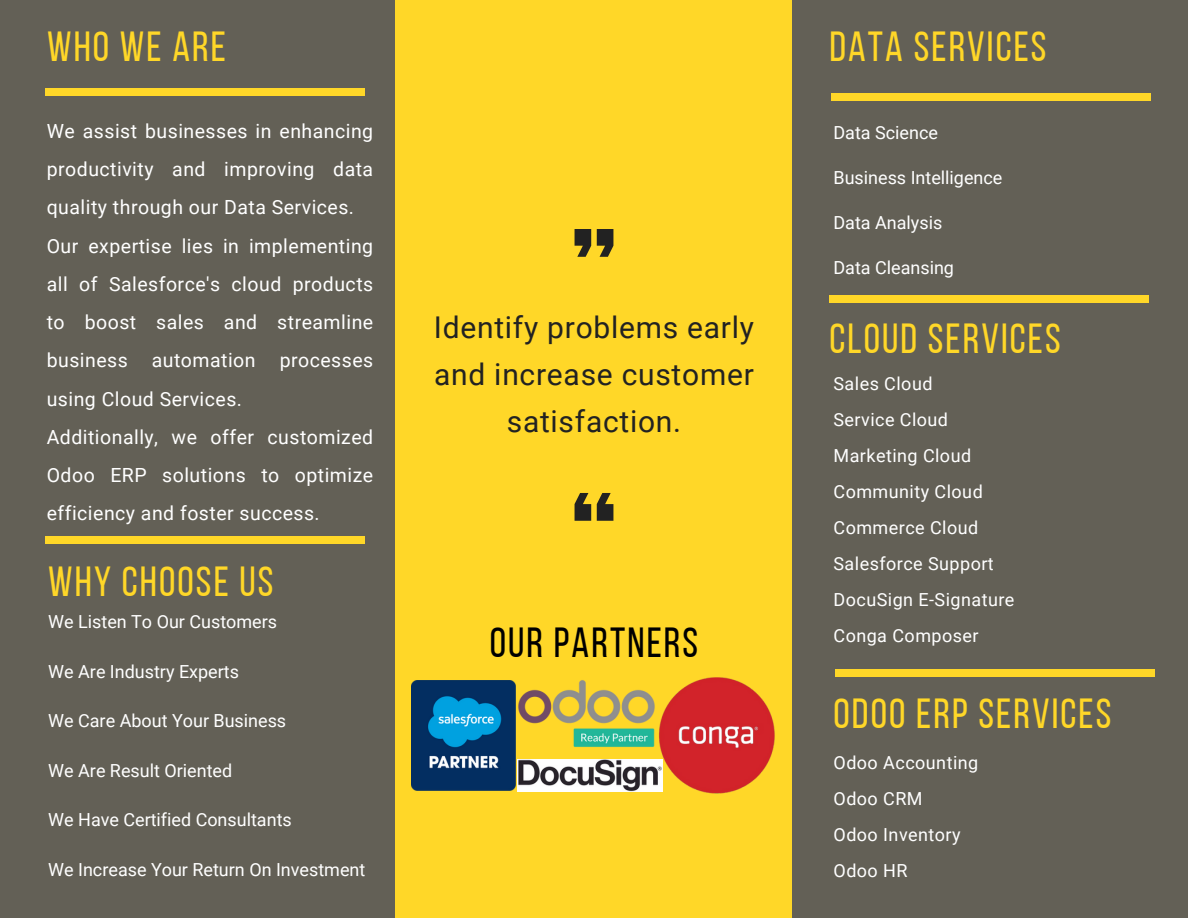
<style>
.page{position:relative;width:1188px;height:918px;background:#636056}
.page>*{position:absolute;margin:0;border:0;box-sizing:border-box;transform-origin:0 0}
.t1{font:42px "Bebas Neue";letter-spacing:.05em;color:#ffd728}
.t2{font:42px "Bebas Neue";letter-spacing:.05em;color:#000}
.t3{font:30px/47.2px "Roboto";letter-spacing:.025em;color:#222;text-align:center}
.t4{font:19.5px/38.2px "Roboto";letter-spacing:.025em;color:#fff;text-align:justify}
.t5{font:18px "Roboto";color:#fff}
.t6{font:18px "Roboto";letter-spacing:.025em;color:#fff}
</style>
<div class="page">
<div style="left:396px;top:0;width:396px;height:918px;background:#ffd728"></div>
<svg style="left:575px;top:229px;width:38px;height:28px"></svg>
<svg style="left:575px;top:493px;width:38px;height:28px"></svg>
<div style="left:45px;top:536px;width:319px;height:7px;background:#ffd728"></div>
<div style="left:829px;top:295px;width:320px;height:7px;background:#ffd728"></div>
<img style="left:412px;top:680px;width:103px;height:110px">
<img style="left:660px;top:677px;width:115px;height:117px">
<img style="left:517px;top:759px;width:145px;height:33px">
<img style="left:515px;top:680px;width:145px;height:79px">
<div style="left:836px;top:670px;width:319px;height:7px;background:#ffd728"></div>
<div style="left:832px;top:93px;width:319px;height:7px;background:#ffd728"></div>
<div style="left:45px;top:89px;width:319px;height:7px;background:#ffd728"></div>
<h1 class="t1" style="left:47px;top:29px;width:180px">WHO WE ARE</h1>
<p class="t4" style="left:47px;top:112px;width:328px">We assist businesses in enhancing productivity and improving data quality through our Data Services.</p>
<p class="t4" style="left:47px;top:227px;width:328px">Our expertise lies in implementing all of Salesforce's cloud products to boost sales and streamline business automation processes using Cloud Services.</p>
<p class="t4" style="left:47px;top:418px;width:328px">Additionally, we offer customized Odoo ERP solutions to optimize efficiency and foster success.</p>
<p class="t1" style="left:48px;top:565px;width:227px">WHY CHOOSE US</p>
<p class="t5" style="left:48px;top:612px;width:230px">We Listen To Our Customers</p>
<p class="t5" style="left:48px;top:661px;width:192px">We Are Industry Experts</p>
<p class="t5" style="left:48px;top:711px;width:240px">We Care About Your Business</p>
<p class="t5" style="left:48px;top:760px;width:185px">We Are Result Oriented</p>
<h2 class="t5" style="left:48px;top:810px;width:245px">We Have Certified Consultants</h2>
<p class="t5" style="left:48px;top:859px;width:319px">We Increase Your Return On Investment</p>
<h1 class="t3" style="left:434px;top:304px;width:322px">Identify problems early and increase customer satisfaction.</h1>
<p class="t2" style="left:490px;top:626px;width:210px">OUR PARTNERS</p>
<h1 class="t1" style="left:829px;top:29px;width:219px">DATA SERVICES</h1>
<p class="t5" style="left:834px;top:122px;width:106px">Data Science</p>
<p class="t5" style="left:834px;top:167px;width:170px">Business Intelligence</p>
<p class="t5" style="left:834px;top:212px;width:110px">Data Analysis</p>
<p class="t5" style="left:834px;top:257px;width:122px">Data Cleansing</p>
<p class="t1" style="left:829px;top:322px;width:233px">CLOUD SERVICES</p>
<h1 class="t6" style="left:834px;top:373px;width:101px">Sales Cloud</h1>
<p class="t6" style="left:834px;top:409px;width:116px">Service Cloud</p>
<p class="t6" style="left:834px;top:445px;width:139px">Marketing Cloud</p>
<p class="t6" style="left:834px;top:481px;width:151px">Community Cloud</p>
<p class="t6" style="left:834px;top:517px;width:146px">Commerce Cloud</p>
<h1 class="t6" style="left:834px;top:553px;width:162px">Salesforce Support</h1>
<p class="t6" style="left:834px;top:589px;width:182px">DocuSign E-Signature</p>
<p class="t6" style="left:834px;top:625px;width:147px">Conga Composer</p>
<p class="t1" style="left:834px;top:696px;width:279px">ODOO ERP SERVICES</p>
<p class="t6" style="left:834px;top:752px;width:146px">Odoo Accounting</p>
<p class="t5" style="left:834px;top:788px;width:91px">Odoo CRM</p>
<p class="t6" style="left:834px;top:824px;width:129px">Odoo Inventory</p>
<p class="t5" style="left:834px;top:860px;width:76px">Odoo HR</p>
</div>
